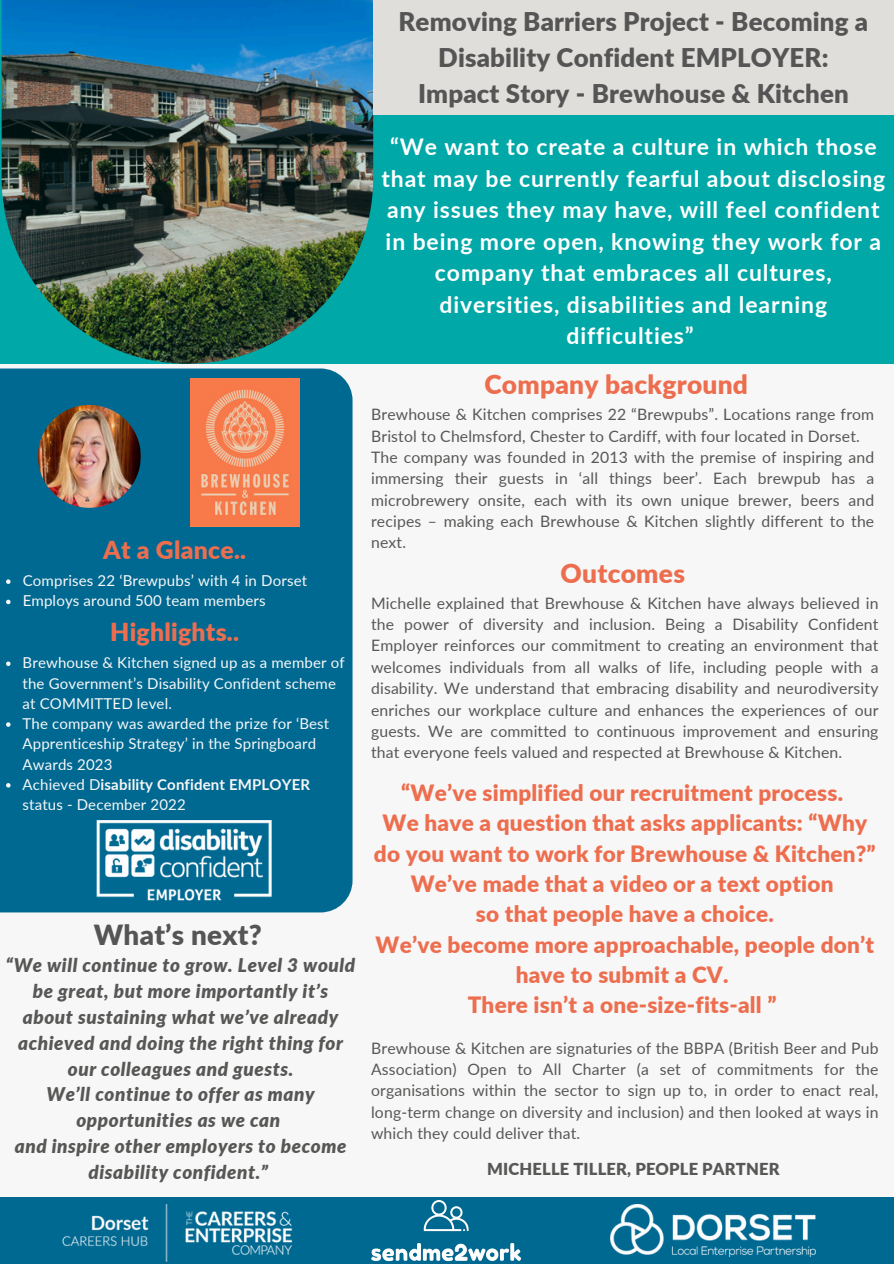
<style>
.page{position:relative;width:894px;height:1264px;background:#fff}
.page>*{position:absolute;margin:0;border:0;box-sizing:border-box;transform-origin:0 0}
.t1{font:900 27.75px "Lato";letter-spacing:.01em;color:#555}
.t2{font:900 26.25px "Lato";letter-spacing:.01em;color:#ed6e4f}
.t3{font:900 25.8px/36px "Lato";letter-spacing:.005em;color:#555;text-align:center}
.t4{font:900 24.75px "Lato";letter-spacing:.01em;color:#ed6e4f}
.t5{font:700 22.95px/31.5px "Lato";letter-spacing:.04em;color:#fff;text-align:center}
.t6{font:900 22.5px/30.5px "Lato";letter-spacing:.01em;color:#ed6e4f;text-align:center}
.t7{font:italic 900 18.9px/26px "Lato";letter-spacing:.03em;color:#575756;text-align:center}
.t8{font:900 16.5px "Lato";letter-spacing:.01em;color:#575756}
.t9{font:15.75px/21.3px "Lato";letter-spacing:.01em;color:#575756;text-align:justify}
.t10{font:15px/20.2px "Lato";letter-spacing:.01em;color:#f7f7f7}
.s1{font-weight:700}
</style>
<div class="page">
<div style="left:0;top:0;width:893px;height:1263px;background:#f7f7f7"></div>
<div style="left:0;top:0;width:893px;height:364px;background:#00a8a8"></div>
<img style="left:2px;top:0;width:371px;height:364px">
<div style="left:373px;top:0;width:520px;height:115px;background:#e0deda"></div>
<div style="left:0;top:368px;width:352px;height:544px;background:#006992"></div>
<img style="left:38px;top:405px;width:103px;height:103px;border-radius:50%">
<img style="left:96px;top:820px;width:176px;height:84px">
<img style="left:190px;top:378px;width:109px;height:149px">
<svg style="left:6px;top:579px;width:5px;height:5px"></svg>
<svg style="left:6px;top:599px;width:5px;height:5px"></svg>
<svg style="left:6px;top:661px;width:5px;height:5px"></svg>
<svg style="left:6px;top:722px;width:5px;height:4px"></svg>
<svg style="left:6px;top:783px;width:5px;height:4px"></svg>
<img style="left:0;top:1197px;width:893px;height:66px">
<p class="t4" style="left:103px;top:534px;width:144px">At a Glance..</p>
<p class="t10" style="left:23px;top:570px;width:286px">Comprises 22 ‘Brewpubs’ with 4 in Dorset</p>
<h2 class="t10" style="left:23px;top:590px;width:244px">Employs around 500 team members</h2>
<p class="t4" style="left:110px;top:616px;width:130px">Highlights..</p>
<h2 class="t10" style="left:23px;top:652px;width:323px">Brewhouse &amp; Kitchen signed up as a member of the Government’s Disability Confident scheme at COMMITTED level.</h2>
<p class="t10" style="left:23px;top:713px;width:308px">The company was awarded the prize for ‘Best<br>Apprenticeship Strategy’ in the Springboard<br>Awards 2023</p>
<h4 class="t10" style="left:23px;top:774px;width:289px">Achieved D<span class="s1">isability Confident EMPLOYER </span>status - December 2022</h4>
<p class="t1" style="left:94px;top:917px;width:170px">What’s next?</p>
<p class="t7" style="left:6px;top:951px;width:351px">“We will continue to grow. Level 3 would be great, but more importantly it’s about sustaining what we’ve already achieved and doing the right thing for our colleagues and guests.<br>We’ll continue to offer as many opportunities as we can</p>
<p class="t7" style="left:15px;top:1132px;width:333px">and inspire other employers to become disability confident.”</p>
<p class="t3" style="left:398px;top:3px;width:471px">Removing Barriers Project - Becoming a<br>Disability Confident EMPLOYER:<br>Impact Story - Brewhouse &amp; Kitchen</p>
<h1 class="t5" style="left:381px;top:130px;width:505px">“We want to create a culture in which those that may be currently fearful about disclosing any issues they may have, will feel confident in being more open, knowing they work for a company that embraces all cultures, diversities, disabilities and learning difficulties”</h1>
<h1 class="t2" style="left:484px;top:368px;width:265px">Company background</h1>
<h1 class="t9" style="left:371px;top:403px;width:504px">Brewhouse &amp; Kitchen comprises 22 “Brewpubs”. Locations range from<br>Bristol to Chelmsford, Chester to Cardiff, with four located in Dorset.</h1>
<p class="t9" style="left:371px;top:446px;width:504px">The company was founded in 2013 with the premise of inspiring and immersing their guests in ‘all things beer’. Each brewpub has a microbrewery onsite, each with its own unique brewer, beers and recipes – making each Brewhouse &amp; Kitchen slightly different to the next.</p>
<p class="t2" style="left:560px;top:556px;width:126px">Outcomes</p>
<p class="t9" style="left:371px;top:592px;width:509px">Michelle explained that Brewhouse &amp; Kitchen have always believed in the power of diversity and inclusion. Being a Disability Confident Employer reinforces our commitment to creating an environment that welcomes individuals from all walks of life, including people with a disability. We understand that embracing disability and neurodiversity enriches our workplace culture and enhances the experiences of our guests. We are committed to continuous improvement and ensuring that everyone feels valued and respected at Brewhouse &amp; Kitchen.</p>
<p class="t6" style="left:374px;top:776px;width:503px">“We’ve simplified our recruitment process.<br>We have a question that asks applicants: “Why do you want to work for Brewhouse &amp; Kitchen?” We’ve made that a video or a text option<br>so that people have a choice.<br>We’ve become more approachable, people don’t have to submit a CV.<br>There isn’t a one-size-fits-all ”</p>
<h3 class="t9" style="left:371px;top:1036px;width:509px">Brewhouse &amp; Kitchen are signaturies of the BBPA (British Beer and Pub Association) Open to All Charter (a set of commitments for the organisations within the sector to sign up to, in order to enact real, long-term change on diversity and inclusion) and then looked at ways in which they could deliver that.</h3>
<p class="t8" style="left:487px;top:1158px;width:294px">MICHELLE TILLER, PEOPLE PARTNER</p>
</div>
